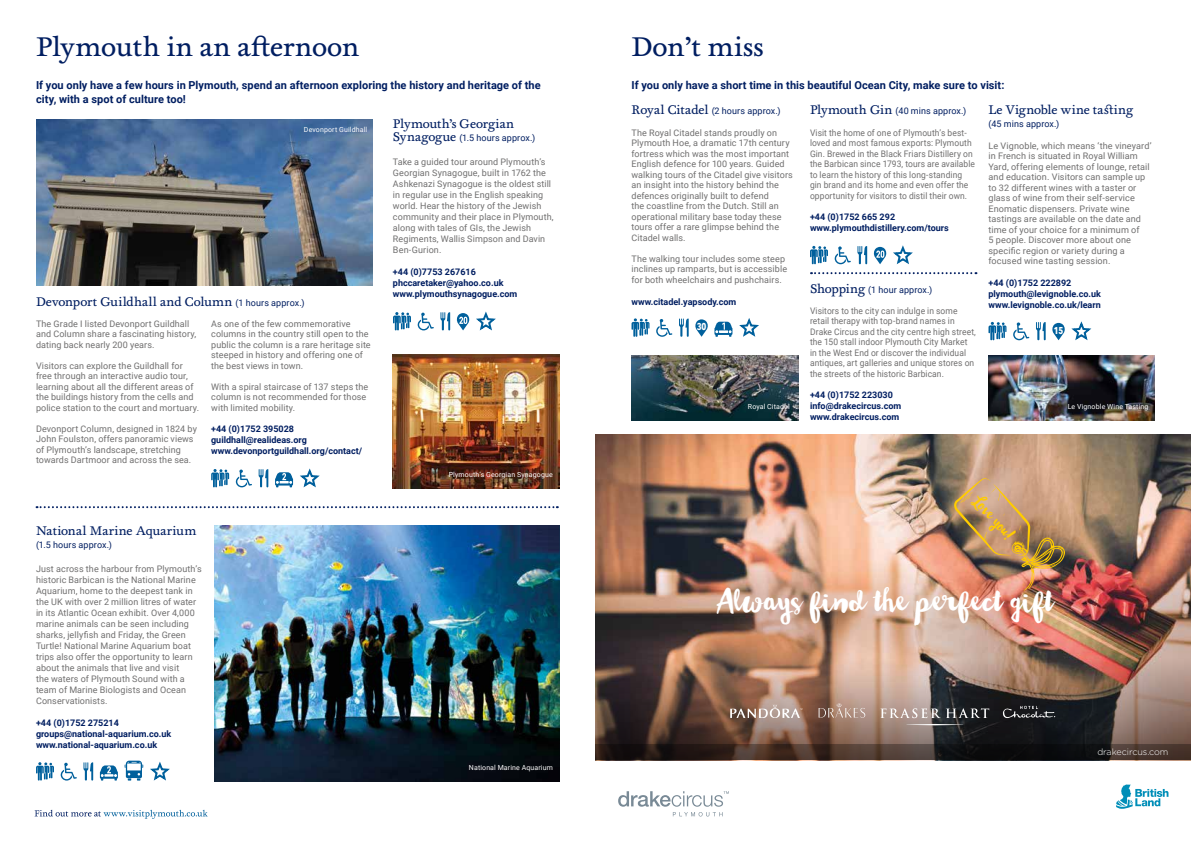
<style>
.page{position:relative;width:1191px;height:842px;background:#fff}
.page>*{position:absolute;margin:0;border:0;box-sizing:border-box;transform-origin:0 0}
.t1{font:30.8px "Wanderlust Letters Pro";color:#fff}
.t2{font:28px "Foundry Wilson";color:#001e61}
.t3{font:15.3px "Wanderlust Letters Pro";color:#fc0}
.t4{font:13px "Foundry Wilson";color:#001e61}
.t5{font:700 11px/14px "Roboto";letter-spacing:.005em;color:#001e61}
.t6{font:700 10px "Avenir Next Condensed";color:#fff;scale:.93 1}
.t7{font:9px/10.5px "Roboto";letter-spacing:.01em;color:#706f6f}
.t8{font:9px/10.5px "Roboto";letter-spacing:.01em;color:#706f6f;scale:.94 1}
.t9{font:700 9px/11px "Roboto";color:#001e61}
.t10{font:9px "Roboto";letter-spacing:.01em;color:#001e61}
.t11{font:300 9px "Gotham";letter-spacing:-.005em;color:#fff}
.t12{font:7px "Roboto";letter-spacing:.02em;color:#fff}
.s1{font-family:"Foundry Wilson";font-size:13px}
.s2{font-family:"Roboto";font-size:9px}
</style>
<div class="page">
<svg style="left:35px;top:810px;width:173px;height:9px"></svg>
<svg style="left:211px;top:469px;width:18px;height:18px"></svg>
<svg style="left:236px;top:470px;width:16px;height:17px"></svg>
<svg style="left:259px;top:469px;width:9px;height:18px"></svg>
<svg style="left:275px;top:468px;width:45px;height:20px"></svg>
<svg style="left:631px;top:318px;width:18px;height:19px"></svg>
<svg style="left:656px;top:319px;width:16px;height:18px"></svg>
<svg style="left:679px;top:318px;width:9px;height:19px"></svg>
<svg style="left:695px;top:319px;width:13px;height:18px"></svg>
<svg style="left:714px;top:318px;width:45px;height:19px"></svg>
<svg style="left:810px;top:246px;width:18px;height:18px"></svg>
<svg style="left:834px;top:246px;width:17px;height:18px"></svg>
<svg style="left:857px;top:246px;width:10px;height:18px"></svg>
<svg style="left:873px;top:245px;width:40px;height:19px"></svg>
<svg style="left:988px;top:322px;width:18px;height:18px"></svg>
<svg style="left:1013px;top:322px;width:16px;height:18px"></svg>
<svg style="left:1036px;top:322px;width:9px;height:18px"></svg>
<svg style="left:1052px;top:321px;width:40px;height:20px"></svg>
<svg style="left:393px;top:312px;width:18px;height:18px"></svg>
<svg style="left:418px;top:313px;width:16px;height:17px"></svg>
<svg style="left:440px;top:312px;width:10px;height:18px"></svg>
<svg style="left:456px;top:311px;width:40px;height:20px"></svg>
<svg style="left:36px;top:762px;width:18px;height:18px"></svg>
<svg style="left:61px;top:763px;width:16px;height:17px"></svg>
<svg style="left:83px;top:762px;width:10px;height:18px"></svg>
<svg style="left:100px;top:765px;width:18px;height:15px"></svg>
<svg style="left:125px;top:761px;width:45px;height:20px"></svg>
<img style="left:393px;top:354px;width:166px;height:134px">
<img style="left:631px;top:356px;width:167px;height:64px">
<img style="left:988px;top:356px;width:167px;height:64px">
<img style="left:595px;top:434px;width:596px;height:224px">
<img style="left:595px;top:658px;width:596px;height:86px">
<img style="left:942px;top:470px;width:123px;height:121px">
<svg style="left:730px;top:704px;width:72px;height:14px"></svg>
<svg style="left:880px;top:708px;width:109px;height:10px"></svg>
<svg style="left:906px;top:724px;width:57px;height:1px"></svg>
<svg style="left:1002px;top:706px;width:53px;height:12px"></svg>
<svg style="left:818px;top:704px;width:47px;height:14px"></svg>
<svg style="left:595px;top:744px;width:596px;height:16px;background:#2f241f"></svg>
<svg style="left:1116px;top:784px;width:53px;height:25px"></svg>
<svg style="left:618px;top:791px;width:111px;height:26px"></svg>
<img style="left:36px;top:119px;width:336px;height:167px">
<img style="left:214px;top:526px;width:345px;height:255px">
<svg style="left:37px;top:506px;width:521px;height:2px"></svg>
<svg style="left:811px;top:272px;width:165px;height:2px"></svg>
<h2 class="t2" style="left:36px;top:31px;width:325px">Plymouth in an afternoon</h2>
<h2 class="t2" style="left:631px;top:31px;width:134px">Don’t miss</h2>
<p class="t5" style="left:36px;top:78px;width:506px">If you only have a few hours in Plymouth, spend an afternoon exploring the history and heritage of the city, with a spot of culture too!</p>
<p class="t5" style="left:631px;top:78px;width:374px">If you only have a short time in this beautiful Ocean City, make sure to visit:</p>
<h3 class="t4" style="left:393px;top:117px;width:123px">Plymouth’s Georgian</h3>
<p class="t10" style="left:393px;top:132px;width:144px"><span class="s1">Synagogue</span> (1.5 hours approx.)</p>
<p class="t7" style="left:393px;top:156px;width:162px;line-height:11px">Take a guided tour around Plymouth’s Georgian Synagogue, built in 1762 the Ashkenazi Synagogue is the oldest still in regular use in the English speaking world. Hear the history of the Jewish community and their place in Plymouth, along with tales of GIs, the Jewish Regiments, Wallis Simpson and Davin Ben-Gurion.</p>
<p class="t9" style="left:393px;top:266px;width:126px">+44 (0)7753 267616 phccaretaker@yahoo.co.uk www.plymouthsynagogue.com</p>
<p class="t10" style="left:631px;top:105px;width:151px"><span class="s1">Royal Citadel</span> (2 hours approx.)</p>
<p class="t7" style="left:631px;top:127px;width:163px">The Royal Citadel stands proudly on Plymouth Hoe, a dramatic 17th century fortress which was the most important English defence for 100 years. Guided walking tours of the Citadel give visitors an insight into the history behind the defences originally built to defend<br>the coastline from the Dutch. Still an operational military base today these tours offer a rare glimpse behind the Citadel walls.</p>
<p class="t7" style="left:631px;top:253px;width:157px">The walking tour includes some steep inclines up ramparts, but is accessible for both wheelchairs and pushchairs.</p>
<p class="t9" style="left:631px;top:296px;width:106px">www.citadel.yapsody.com</p>
<p class="t10" style="left:810px;top:105px;width:158px"><span class="s1">Plymouth Gin</span> (40 mins approx.)</p>
<p class="t8" style="left:810px;top:127px;width:177px">Visit the home of one of Plymouth’s best&shy;loved and most famous exports: Plymouth Gin. Brewed in the Black Friars Distillery on the Barbican since 1793, tours are available to learn the history of this long-standing gin brand and its home and even offer the opportunity for visitors to distil their own.</p>
<p class="t9" style="left:810px;top:211px;width:140px">+44 (0)1752 665 292 www.plymouthdistillery.com/tours</p>
<h3 class="t4" style="left:988px;top:103px;width:146px">Le Vignoble wine tasting</h3>
<p class="t10" style="left:988px;top:118px;width:72px">(45 mins approx.)</p>
<p class="t7" style="left:988px;top:140px;width:164px">Le Vignoble, which means ‘the vineyard’ in French is situated in Royal William Yard, offering elements of lounge, retail and education. Visitors can sample up to 32 different wines with a taster or glass of wine from their self-service Enomatic dispensers. Private wine tastings are available on the date and time of your choice for a minimum of<br>5 people. Discover more about one specific region or variety during a focused wine tasting session.</p>
<p class="t9" style="left:988px;top:277px;width:114px">+44 (0)1752 222892 plymouth@levignoble.co.uk www.levignoble.co.uk/learn</p>
<p class="t12" style="left:304px;top:125px;width:65px">Devonport Guildhall</p>
<p class="t10" style="left:810px;top:283px;width:124px"><span class="s1">Shopping</span> (1 hour approx.)</p>
<p class="t8" style="left:810px;top:305px;width:178px">Visitors to the city can indulge in some retail therapy with top-brand names in Drake Circus and the city centre high street, the 150 stall indoor Plymouth City Market in the West End or discover the individual antiques, art galleries and unique stores on the streets of the historic Barbican.</p>
<p class="t9" style="left:810px;top:389px;width:93px">+44 (0)1752 223030 info@drakecircus.com www.drakecircus.com</p>
<h3 class="t4" style="left:36px;top:295px;width:270px">Devonport Guildhall and Column <span class="s2">(1 hours approx.)</span></h3>
<p class="t7" style="left:211px;top:318px;width:161px">As one of the few commemorative columns in the country still open to the public the column is a rare heritage site steeped in history and offering one of the best views in town.</p>
<p class="t7" style="left:211px;top:381px;width:159px">With a spiral staircase of 137 steps the column is not recommended for those with limited mobility.</p>
<p class="t9" style="left:211px;top:423px;width:152px">+44 (0)1752 395028 guildhall@realideas.org www.devonportguildhall.org/contact/</p>
<p class="t7" style="left:36px;top:318px;width:162px">The Grade I listed Devonport Guildhall and Column share a fascinating history, dating back nearly 200 years.</p>
<p class="t7" style="left:36px;top:360px;width:165px">Visitors can explore the Guildhall for free through an interactive audio tour, learning about all the different areas of the buildings history from the cells and police station to the court and mortuary.</p>
<p class="t7" style="left:36px;top:423px;width:162px">Devonport Column, designed in 1824 by John Foulston, offers panoramic views of Plymouth’s landscape, stretching towards Dartmoor and across the sea.</p>
<p class="t6" style="left:696px;top:320px;width:12px">30</p>
<p class="t6" style="left:1053px;top:324px;width:12px">15</p>
<p class="t12" style="left:748px;top:402px;width:43px">Royal Citadel</p>
<p class="t12" style="left:1067px;top:402px;width:82px">Le Vignoble Wine Tasting</p>
<h3 class="t4" style="left:36px;top:523px;width:162px">National Marine Aquarium</h3>
<p class="t10" style="left:36px;top:538px;width:77px">(1.5 hours approx.)</p>
<p class="t7" style="left:36px;top:562px;width:167px;line-height:11px">Just across the harbour from Plymouth’s historic Barbican is the National Marine Aquarium, home to the deepest tank in the UK with over 2 million litres of water in its Atlantic Ocean exhibit. Over 4,000 marine animals can be seen including sharks, jellyfish and Friday, the Green Turtle! National Marine Aquarium boat trips also offer the opportunity to learn about the animals that live and visit<br>the waters of Plymouth Sound with a team of Marine Biologists and Ocean Conservationists.</p>
<p class="t9" style="left:36px;top:716px;width:137px">+44 (0)1752 275214 groups@national-aquarium.co.uk www.national-aquarium.co.uk</p>
<p class="t12" style="left:449px;top:470px;width:106px">Plymouth’s Georgian Synagogue</p>
<p class="t12" style="left:469px;top:763px;width:86px">National Marine Aquarium</p>
<h3 class="t3" style="left:984px;top:493px;width:53px;rotate:48deg">Love you!</h3>
<h1 class="t1" style="left:717px;top:582px;width:338px">Always find the perfect gift</h1>
<p class="t11" style="left:1097px;top:746px;width:73px">drakecircus.com</p>
</div>
